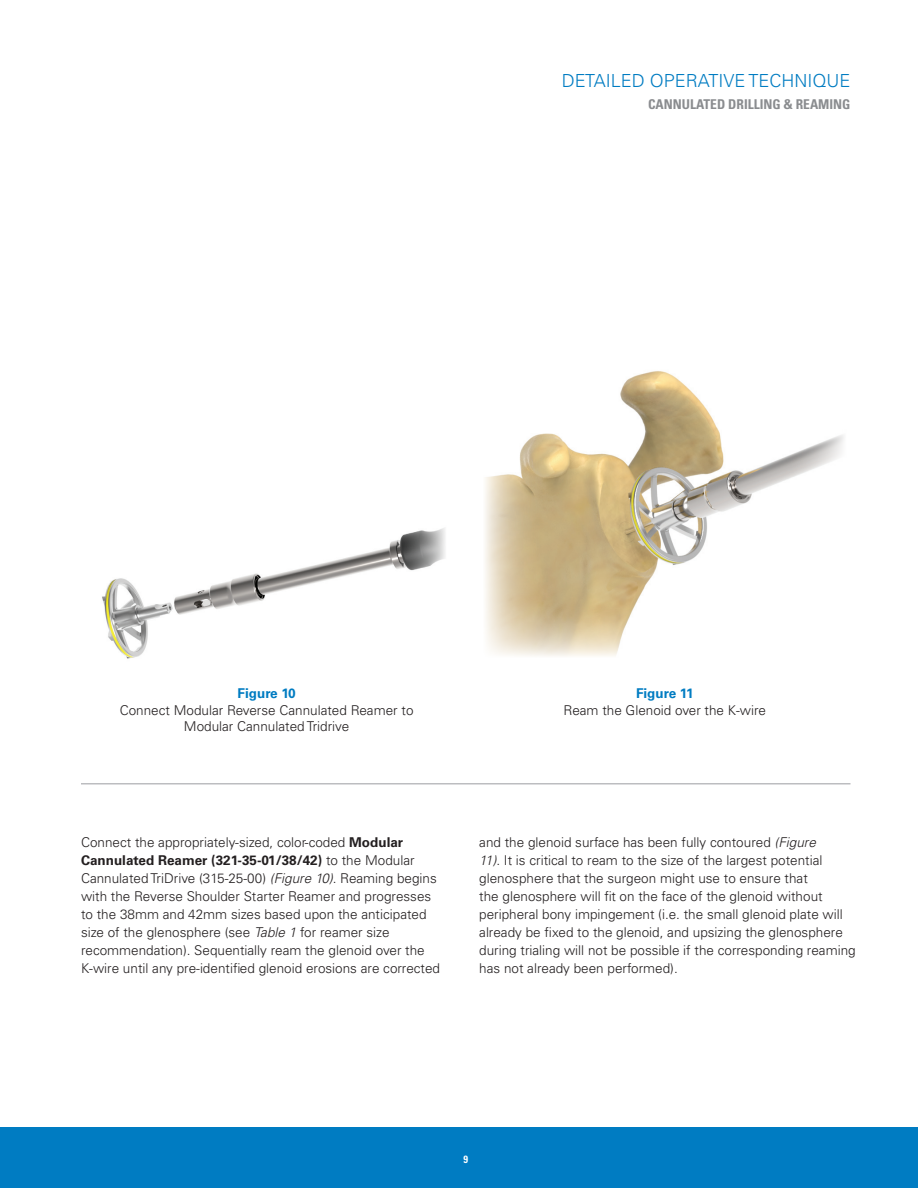
<style>
.page{position:relative;width:918px;height:1188px;background:#fff}
.page>*{position:absolute;margin:0;border:0;box-sizing:border-box;transform-origin:0 0}
.t1{font:300 18px "Univers LT Std";color:#007cc2}
.t2{font:300 13.5px/18px "Univers LT Std";color:#231f20}
.t3{font:700 condensed 13.5px "Univers LT Std";color:#8a8c8f}
.t4{font:700 13.5px "Univers LT Std";color:#007cc2}
.t5{font:700 condensed 10.5px "Univers LT Std";color:#fff}
.s1{font-weight:700}
.s2{font-style:italic}
</style>
<div class="page">
<div style="left:0;top:1127px;width:918px;height:61px;background:#007cc2"></div>
<hr style="left:81px;top:783px;width:769px;height:1px;background:#bcbdc0">
<img style="left:485px;top:371px;width:359px;height:285px">
<img style="left:102px;top:528px;width:343px;height:131px">
<h1 class="t1" style="left:562px;top:70px;width:290px">DETAILED OPERATIVE TECHNIQUE</h1>
<p class="t3" style="left:648px;top:95px;width:204px">CANNULATED DRILLING &amp; REAMING</p>
<p class="t4" style="left:238px;top:686px;width:60px">Figure 10</p>
<p class="t2" style="left:120px;top:702px;width:295px;line-height:16.5px;text-align:center">Connect Modular Reverse Cannulated Reamer to<br>Modular Cannulated Tridrive</p>
<p class="t4" style="left:636px;top:686px;width:59px">Figure 11</p>
<p class="t2" style="left:564px;top:701px;width:204px">Ream the Glenoid over the K-wire</p>
<p class="t2" style="left:81px;top:833px;width:361px">Connect the appropriately-sized, color-coded <span class="s1">Modular Cannulated Reamer (321-35-01/38/42)</span> to the Modular Cannulated TriDrive (315-25-00) <span class="s2">(Figure 10)</span>. Reaming begins with the Reverse Shoulder Starter Reamer and progresses to the 38mm and 42mm sizes based upon the anticipated size of the glenosphere (see <span class="s2">Table 1</span> for reamer size recommendation). Sequentially ream the glenoid over the K-wire until any pre-identified glenoid erosions are corrected</p>
<p class="t2" style="left:479px;top:833px;width:378px">and the glenoid surface has been fully contoured <span class="s2">(Figure<br>11)</span>. It is critical to ream to the size of the largest potential glenosphere that the surgeon might use to ensure that<br>the glenosphere will fit on the face of the glenoid without peripheral bony impingement (i.e. the small glenoid plate will already be fixed to the glenoid, and upsizing the glenosphere during trialing will not be possible if the corresponding reaming has not already been performed).</p>
<p class="t5" style="left:463px;top:1153px;width:6px">9</p>
</div>
